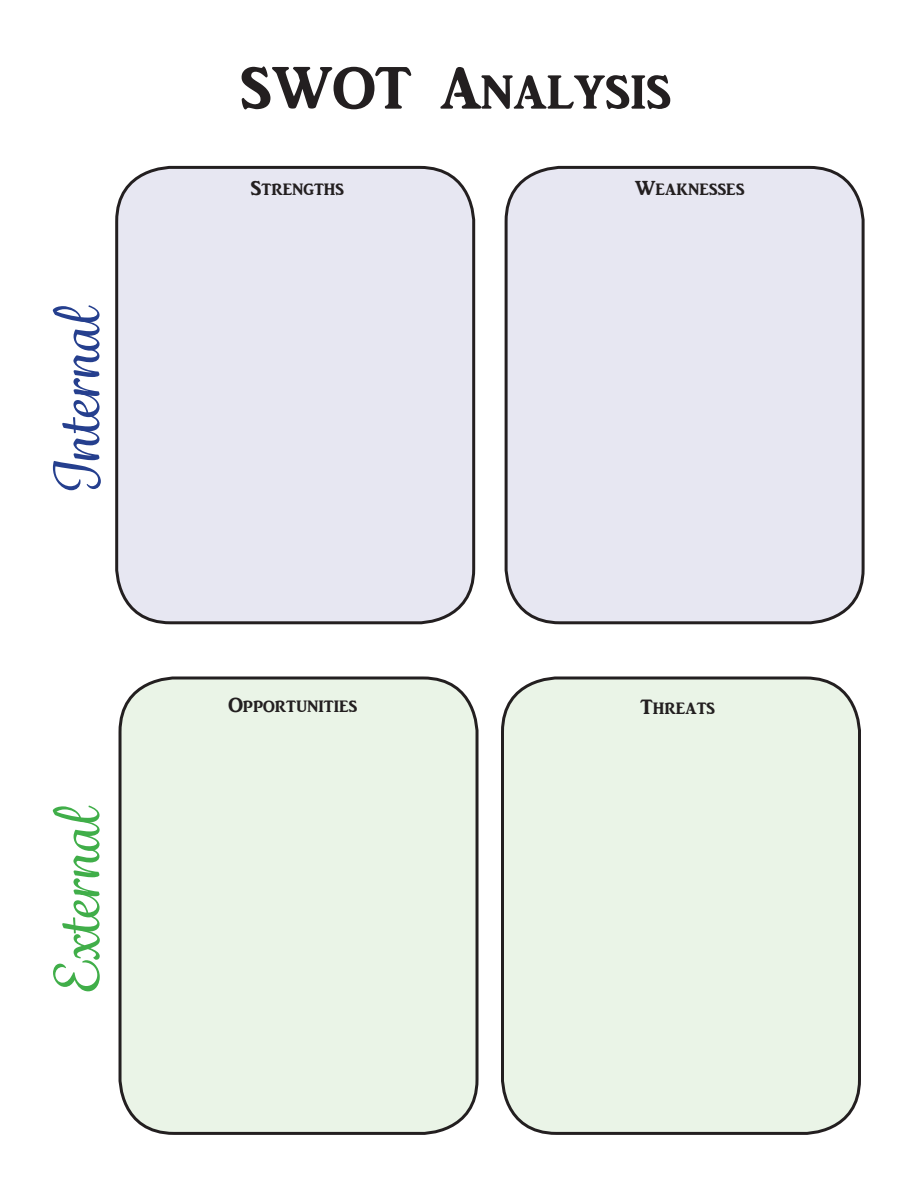
<style>
.page{position:relative;width:918px;height:1188px;background:#fff}
.page>*{position:absolute;margin:0;border:0;box-sizing:border-box;transform-origin:0 0}
.t1{font:61.5px "ARJULIAN";color:#231f20}
.t2{font:500 60px "Grafolita Script";color:#253f8e}
.t3{font:500 60px "Grafolita Script";color:#40ae49}
.t4{font:21px "ARJULIAN";color:#231f20}
</style>
<div class="page">
<div style="left:117px;top:167px;width:357px;height:456px;background:#e7e7f2;border-radius:54px"></div>
<div style="left:115px;top:166px;width:360px;height:458px;border:3px solid #231f20;border-radius:54px"></div>
<div style="left:506px;top:167px;width:357px;height:456px;background:#e7e7f2;border-radius:54px"></div>
<div style="left:505px;top:166px;width:360px;height:458px;border:3px solid #231f20;border-radius:54px"></div>
<div style="left:502px;top:678px;width:358px;height:455px;background:#eaf4e7;border-radius:54px"></div>
<div style="left:501px;top:676px;width:360px;height:459px;border:3px solid #231f20;border-radius:54px"></div>
<div style="left:120px;top:678px;width:357px;height:455px;background:#eaf4e7;border-radius:54px"></div>
<div style="left:119px;top:676px;width:360px;height:459px;border:3px solid #231f20;border-radius:54px"></div>
<p class="t2" style="left:39px;top:496px;width:192px;rotate:-90deg">Internal</p>
<p class="t3" style="left:39px;top:994px;width:190px;rotate:-90deg">External</p>
<p class="t1" style="left:241px;top:55px;width:432px">SWOT Analysis</p>
<p class="t4" style="left:251px;top:177px;width:95px">Strengths</p>
<p class="t4" style="left:635px;top:177px;width:111px">Weaknesses</p>
<p class="t4" style="left:228px;top:693px;width:131px">Opportunities</p>
<p class="t4" style="left:640px;top:696px;width:76px">Threats</p>
</div>
